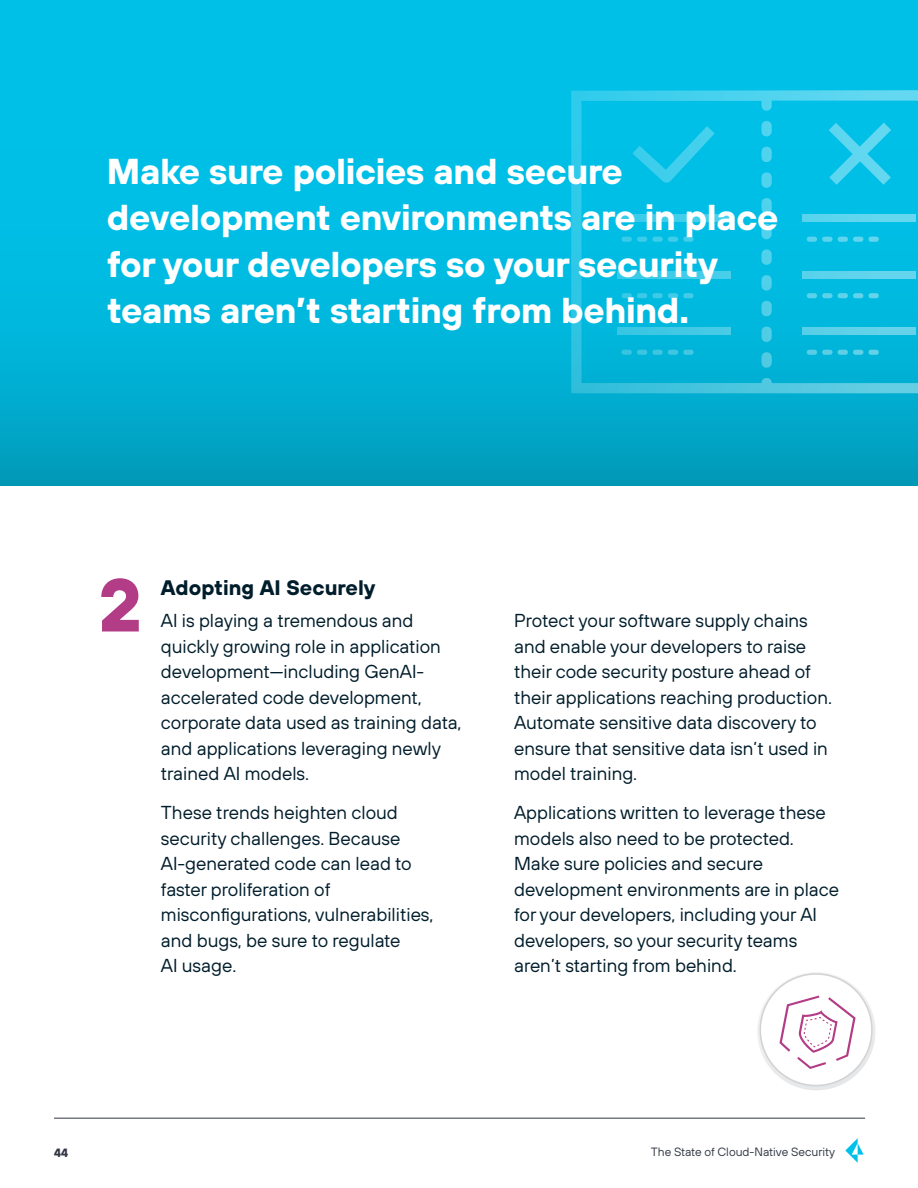
<style>
.page{position:relative;width:918px;height:1188px;background:#fff}
.page>*{position:absolute;margin:0;border:0;box-sizing:border-box;transform-origin:0 0}
.t1{font:700 75px "TT Hoves";color:#b33c86}
.t2{font:700 36px/46.5px "TT Hoves";letter-spacing:-.01em;color:#fff}
.t3{font:700 21px "TT Hoves";color:#001d2b}
.t4{font:18.75px/25.5px "TT Hoves";color:#001d2b}
.t5{font:12px "TT Hoves";color:#333745}
.t6{font:700 12px "TT Hoves";color:#333745}
</style>
<div class="page">
<svg style="left:845px;top:1138px;width:19px;height:25px"></svg>
<hr style="left:54px;top:1118px;width:811px;height:1px;background:#333745">
<svg style="left:0;top:0;width:918px;height:486px;background:#00b6db"></svg>
<svg style="left:571px;top:90px;width:347px;height:303px;background:#08bce2"></svg>
<svg style="left:829px;top:123px;width:62px;height:62px;background:#25c8ea"></svg>
<svg style="left:632px;top:126px;width:83px;height:57px;background:#0fc3e8"></svg>
<div style="left:617px;top:328px;width:114px;height:7px;background:#40c8e4"></div>
<div style="left:803px;top:328px;width:113px;height:7px;background:#61d1e9"></div>
<div style="left:617px;top:215px;width:114px;height:7px;background:#40ceeb"></div>
<div style="left:803px;top:215px;width:113px;height:7px;background:#61d6ee"></div>
<div style="left:803px;top:271px;width:113px;height:8px;background:#61d4ed"></div>
<div style="left:617px;top:271px;width:114px;height:8px;background:#40cce9"></div>
<svg style="left:761px;top:275px;width:11px;height:16px"></svg>
<svg style="left:761px;top:327px;width:11px;height:15px"></svg>
<svg style="left:761px;top:301px;width:11px;height:15px"></svg>
<svg style="left:761px;top:224px;width:11px;height:15px"></svg>
<svg style="left:761px;top:147px;width:11px;height:15px"></svg>
<svg style="left:761px;top:352px;width:11px;height:16px"></svg>
<svg style="left:761px;top:121px;width:11px;height:15px"></svg>
<svg style="left:761px;top:249px;width:11px;height:16px"></svg>
<svg style="left:761px;top:172px;width:11px;height:16px"></svg>
<svg style="left:761px;top:198px;width:11px;height:16px"></svg>
<svg style="left:807px;top:237px;width:72px;height:5px"></svg>
<svg style="left:807px;top:350px;width:56px;height:5px"></svg>
<svg style="left:622px;top:293px;width:72px;height:5px"></svg>
<svg style="left:807px;top:293px;width:72px;height:5px"></svg>
<svg style="left:622px;top:350px;width:72px;height:5px"></svg>
<svg style="left:621px;top:237px;width:73px;height:5px"></svg>
<svg style="left:869px;top:350px;width:10px;height:5px"></svg>
<svg style="left:757px;top:972px;width:118px;height:118px"></svg>
<h2 class="t2" style="left:107px;top:146px;width:673px">Make sure policies and secure development environments are in place for your developers so your security teams aren’t starting from behind.</h2>
<h1 class="t1" style="left:98px;top:554px;width:45px">2</h1>
<p class="t3" style="left:161px;top:573px;width:216px">Adopting AI Securely</p>
<p class="t4" style="left:161px;top:608px;width:302px">AI is playing a tremendous and quickly growing role in application development—including GenAI&shy;accelerated code development, corporate data used as training data, and applications leveraging newly trained AI models.</p>
<p class="t4" style="left:161px;top:800px;width:274px">These trends heighten cloud security challenges. Because<br>AI-generated code can lead to faster proliferation of misconfigurations, vulnerabilities, and bugs, be sure to regulate<br>AI usage.</p>
<p class="t4" style="left:514px;top:608px;width:319px">Protect your software supply chains and enable your developers to raise their code security posture ahead of their applications reaching production.<br>Automate sensitive data discovery to ensure that sensitive data isn’t used in model training.</p>
<p class="t4" style="left:514px;top:800px;width:327px">Applications written to leverage these models also need to be protected.<br>Make sure policies and secure development environments are in place for your developers, including your AI developers, so your security teams aren’t starting from behind.</p>
<p class="t6" style="left:54px;top:1144px;width:16px">44</p>
<p class="t5" style="left:651px;top:1144px;width:186px">The State of Cloud-Native Security</p>
</div>
